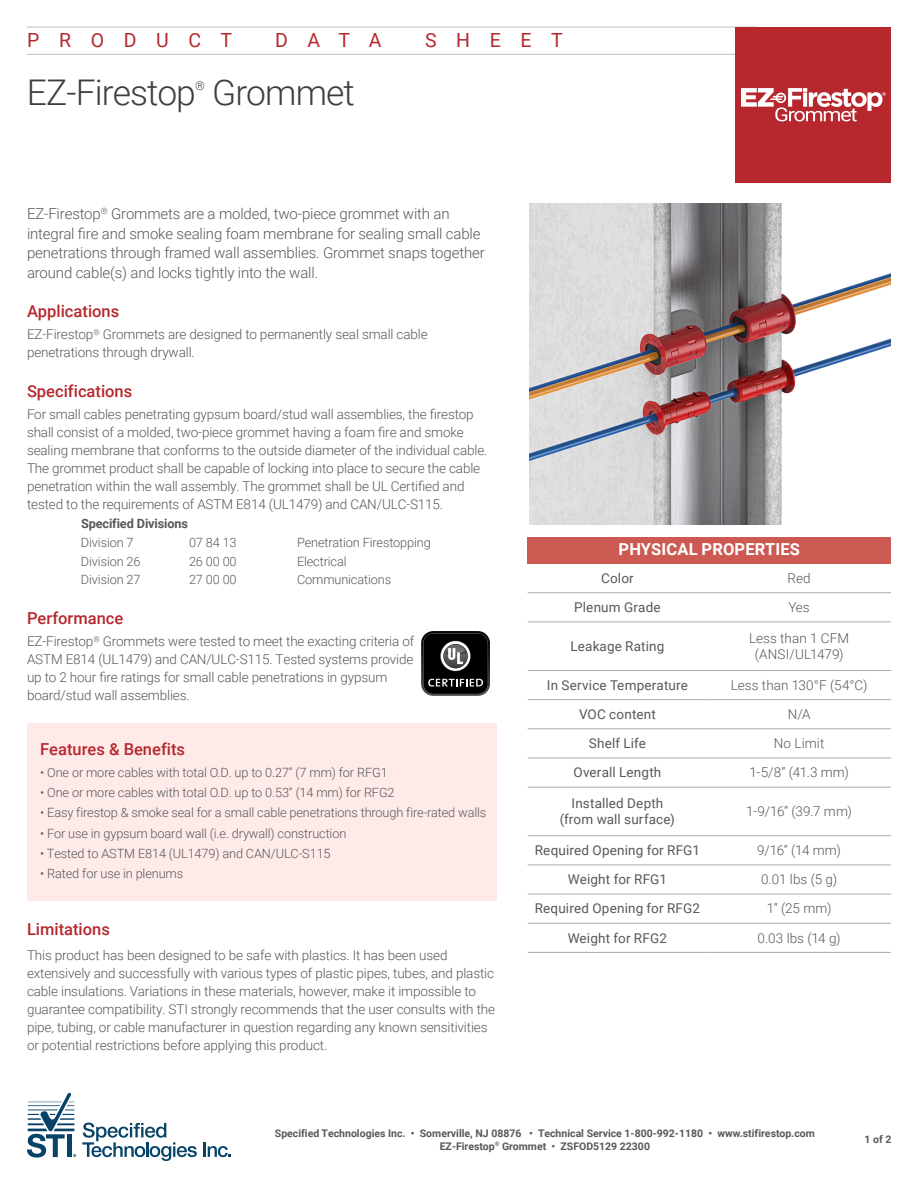
<style>
.page{position:relative;width:918px;height:1188px;background:#fff}
.page>*{position:absolute;margin:0;border:0;box-sizing:border-box;transform-origin:0 0}
.t1{font:300 35.4px "Roboto";letter-spacing:-.025em;color:#3e3e3f}
.t2{font:19.5px "Roboto";letter-spacing:1.005em;color:#b6282d}
.t3{font:500 16.5px "Roboto";color:#b6282d}
.t4{font:700 16.5px "Roboto";letter-spacing:.01em;color:#fff}
.t5{font:300 15px/19.5px "Roboto";letter-spacing:-.01em;color:#57585a}
.t6{font:300 13.5px/18px "Roboto";letter-spacing:-.01em;color:#57585a}
.t7{font:13.5px/16.5px "Roboto";letter-spacing:.01em;color:#57585a;text-align:center}
.t8{font:300 12.75px "Roboto";letter-spacing:-.01em;color:#57585a}
.t9{font:700 12.75px "Roboto";letter-spacing:-.01em;color:#57585a}
.t10{font:300 12.3px "Roboto";color:#3e3e3f}
.t11{font:700 10.5px/12.6px "Roboto";color:#57585a;text-align:center}
</style>
<div class="page">
<hr style="left:27px;top:27px;width:729px;height:1px;background:#bcbdc0">
<hr style="left:27px;top:54px;width:729px;height:1px;background:#bcbdc0">
<div style="left:736px;top:27px;width:155px;height:156px;background:#b6282d"></div>
<svg style="left:741px;top:88px;width:145px;height:33px"></svg>
<svg style="left:27px;top:1093px;width:49px;height:65px"></svg>
<div style="left:67px;top:1134px;width:5px;height:23px;background:#074269"></div>
<svg style="left:82px;top:1123px;width:115px;height:38px"></svg>
<hr style="left:203px;top:1142px;width:3px;height:15px;background:#074269">
<svg style="left:208px;top:1146px;width:23px;height:11px"></svg>
<div style="left:27px;top:724px;width:470px;height:177px;background:#feeae8"></div>
<div style="left:528px;top:537px;width:363px;height:27px;background:#cc5a53"></div>
<hr style="left:528px;top:592px;width:179px;height:1px;background:#a8a9ad">
<hr style="left:707px;top:592px;width:184px;height:1px;background:#a8a9ad">
<hr style="left:528px;top:622px;width:179px;height:1px;background:#a8a9ad">
<hr style="left:707px;top:622px;width:184px;height:1px;background:#a8a9ad">
<hr style="left:528px;top:670px;width:179px;height:1px;background:#a8a9ad">
<hr style="left:707px;top:670px;width:184px;height:1px;background:#a8a9ad">
<hr style="left:528px;top:699px;width:179px;height:1px;background:#a8a9ad">
<hr style="left:707px;top:699px;width:184px;height:1px;background:#a8a9ad">
<hr style="left:528px;top:729px;width:179px;height:1px;background:#a8a9ad">
<hr style="left:707px;top:729px;width:184px;height:1px;background:#a8a9ad">
<hr style="left:528px;top:758px;width:179px;height:1px;background:#a8a9ad">
<hr style="left:707px;top:758px;width:184px;height:1px;background:#a8a9ad">
<hr style="left:528px;top:787px;width:179px;height:1px;background:#a8a9ad">
<hr style="left:707px;top:787px;width:184px;height:1px;background:#a8a9ad">
<hr style="left:528px;top:835px;width:179px;height:1px;background:#a8a9ad">
<hr style="left:707px;top:835px;width:184px;height:1px;background:#a8a9ad">
<hr style="left:528px;top:865px;width:179px;height:1px;background:#a8a9ad">
<hr style="left:707px;top:865px;width:184px;height:1px;background:#a8a9ad">
<hr style="left:528px;top:894px;width:179px;height:1px;background:#a8a9ad">
<hr style="left:707px;top:894px;width:184px;height:1px;background:#a8a9ad">
<hr style="left:528px;top:923px;width:179px;height:1px;background:#a8a9ad">
<hr style="left:707px;top:923px;width:184px;height:1px;background:#a8a9ad">
<hr style="left:528px;top:952px;width:179px;height:1px;background:#a8a9ad">
<hr style="left:707px;top:952px;width:184px;height:1px;background:#a8a9ad">
<img style="left:530px;top:203px;width:361px;height:322px">
<svg style="left:421px;top:631px;width:69px;height:65px;background:#323232"></svg>
<h2 class="t2" style="left:27px;top:27px;width:206px">PRODUCT</h2>
<h2 class="t2" style="left:275px;top:27px;width:108px">DATA</h2>
<h2 class="t2" style="left:425px;top:27px;width:139px">SHEET</h2>
<h1 class="t1" style="left:27px;top:67px;width:170px">EZ-Firestop</h1>
<p class="t10" style="left:195px;top:77px;width:11px">®</p>
<h1 class="t1" style="left:212px;top:67px;width:144px">Grommet</h1>
<p class="t5" style="left:27px;top:203px;width:459px">EZ-Firestop<sup>®</sup> Grommets are a molded, two-piece grommet with an integral fire and smoke sealing foam membrane for sealing small cable penetrations through framed wall assemblies. Grommet snaps together around cable(s) and locks tightly into the wall.</p>
<p class="t3" style="left:27px;top:300px;width:94px">Applications</p>
<p class="t6" style="left:27px;top:325px;width:402px">EZ-Firestop<sup>®</sup> Grommets are designed to permanently seal small cable penetrations through drywall.</p>
<p class="t3" style="left:27px;top:380px;width:107px">Specifications</p>
<p class="t6" style="left:27px;top:405px;width:462px">For small cables penetrating gypsum board/stud wall assemblies, the firestop shall consist of a molded, two-piece grommet having a foam fire and smoke sealing membrane that conforms to the outside diameter of the individual cable.<br>The grommet product shall be capable of locking into place to secure the cable penetration within the wall assembly. The grommet shall be UL Certified and tested to the requirements of ASTM E814 (UL1479) and CAN/ULC-S115.</p>
<p class="t9" style="left:81px;top:515px;width:109px">Specified Divisions</p>
<p class="t8" style="left:81px;top:533px;width:54px">Division 7</p>
<p class="t8" style="left:189px;top:533px;width:49px">07 84 13</p>
<p class="t8" style="left:297px;top:533px;width:135px">Penetration Firestopping</p>
<p class="t8" style="left:81px;top:552px;width:61px">Division 26</p>
<p class="t8" style="left:189px;top:552px;width:49px">26 00 00</p>
<p class="t8" style="left:297px;top:552px;width:51px">Electrical</p>
<p class="t8" style="left:81px;top:571px;width:61px">Division 27</p>
<p class="t8" style="left:189px;top:571px;width:49px">27 00 00</p>
<p class="t8" style="left:297px;top:571px;width:96px">Communications</p>
<p class="t3" style="left:27px;top:606px;width:98px">Performance</p>
<p class="t6" style="left:27px;top:632px;width:389px">EZ-Firestop<sup>®</sup> Grommets were tested to meet the exacting criteria of ASTM E814 (UL1479) and CAN/ULC-S115. Tested systems provide up to 2 hour fire ratings for small cable penetrations in gypsum board/stud wall assemblies.</p>
<p class="t3" style="left:40px;top:737px;width:146px">Features &amp; Benefits</p>
<p class="t8" style="left:40px;top:764px;width:349px">• One or more cables with total O.D. up to 0.27” (7 mm) for RFG1</p>
<p class="t8" style="left:40px;top:784px;width:356px">• One or more cables with total O.D. up to 0.53” (14 mm) for RFG2</p>
<p class="t8" style="left:40px;top:804px;width:448px">• Easy firestop &amp; smoke seal for a small cable penetrations through fire-rated walls</p>
<p class="t8" style="left:40px;top:824px;width:308px">• For use in gypsum board wall (i.e. drywall) construction</p>
<p class="t8" style="left:40px;top:844px;width:292px">• Tested to ASTM E814 (UL1479) and CAN/ULC-S115</p>
<p class="t8" style="left:40px;top:864px;width:144px">• Rated for use in plenums</p>
<p class="t3" style="left:27px;top:917px;width:84px">Limitations</p>
<p class="t6" style="left:27px;top:945px;width:470px">This product has been designed to be safe with plastics. It has been used extensively and successfully with various types of plastic pipes, tubes, and plastic cable insulations. Variations in these materials, however, make it impossible to guarantee compatibility. STI strongly recommends that the user consults with the pipe, tubing, or cable manufacturer in question regarding any known sensitivities or potential restrictions before applying this product.</p>
<p class="t4" style="left:619px;top:537px;width:183px">PHYSICAL PROPERTIES</p>
<p class="t7" style="left:601px;top:569px;width:34px">Color</p>
<p class="t6" style="left:788px;top:569px;width:25px">Red</p>
<p class="t7" style="left:574px;top:599px;width:88px">Plenum Grade</p>
<p class="t6" style="left:789px;top:598px;width:23px">Yes</p>
<p class="t7" style="left:571px;top:637px;width:95px">Leakage Rating</p>
<p class="t6" style="left:749px;top:629px;width:102px;line-height:16.5px;text-align:center">Less than 1 CFM (ANSI/UL1479)</p>
<p class="t7" style="left:547px;top:676px;width:143px">In Service Temperature</p>
<p class="t6" style="left:731px;top:676px;width:138px">Less than 130°F (54°C)</p>
<p class="t7" style="left:579px;top:705px;width:78px">VOC content</p>
<p class="t6" style="left:788px;top:705px;width:24px">N/A</p>
<p class="t7" style="left:589px;top:735px;width:59px">Shelf Life</p>
<p class="t6" style="left:774px;top:734px;width:52px">No Limit</p>
<p class="t7" style="left:574px;top:764px;width:89px">Overall Length</p>
<p class="t6" style="left:749px;top:763px;width:101px">1-5/8” (41.3 mm)</p>
<p class="t7" style="left:560px;top:794px;width:117px">Installed Depth (from wall surface)</p>
<p class="t6" style="left:746px;top:802px;width:107px">1-9/16” (39.7 mm)</p>
<p class="t7" style="left:535px;top:842px;width:167px">Required Opening for RFG1</p>
<p class="t6" style="left:757px;top:841px;width:85px">9/16” (14 mm)</p>
<p class="t7" style="left:568px;top:871px;width:100px">Weight for RFG1</p>
<p class="t6" style="left:761px;top:870px;width:78px">0.01 lbs (5 g)</p>
<p class="t7" style="left:535px;top:900px;width:167px">Required Opening for RFG2</p>
<p class="t6" style="left:767px;top:899px;width:66px">1” (25 mm)</p>
<p class="t7" style="left:568px;top:929px;width:101px">Weight for RFG2</p>
<p class="t6" style="left:758px;top:928px;width:85px">0.03 lbs (14 g)</p>
<p class="t11" style="left:275px;top:1127px;width:541px">Specified Technologies Inc. • Somerville, NJ 08876 • Technical Service 1-800-992-1180 • www.stifirestop.com<br>EZ-Firestop<sup>®</sup> Grommet • ZSFOD5129 22300</p>
<p class="t11" style="left:865px;top:1133px;width:28px">1 of 2</p>
</div>
